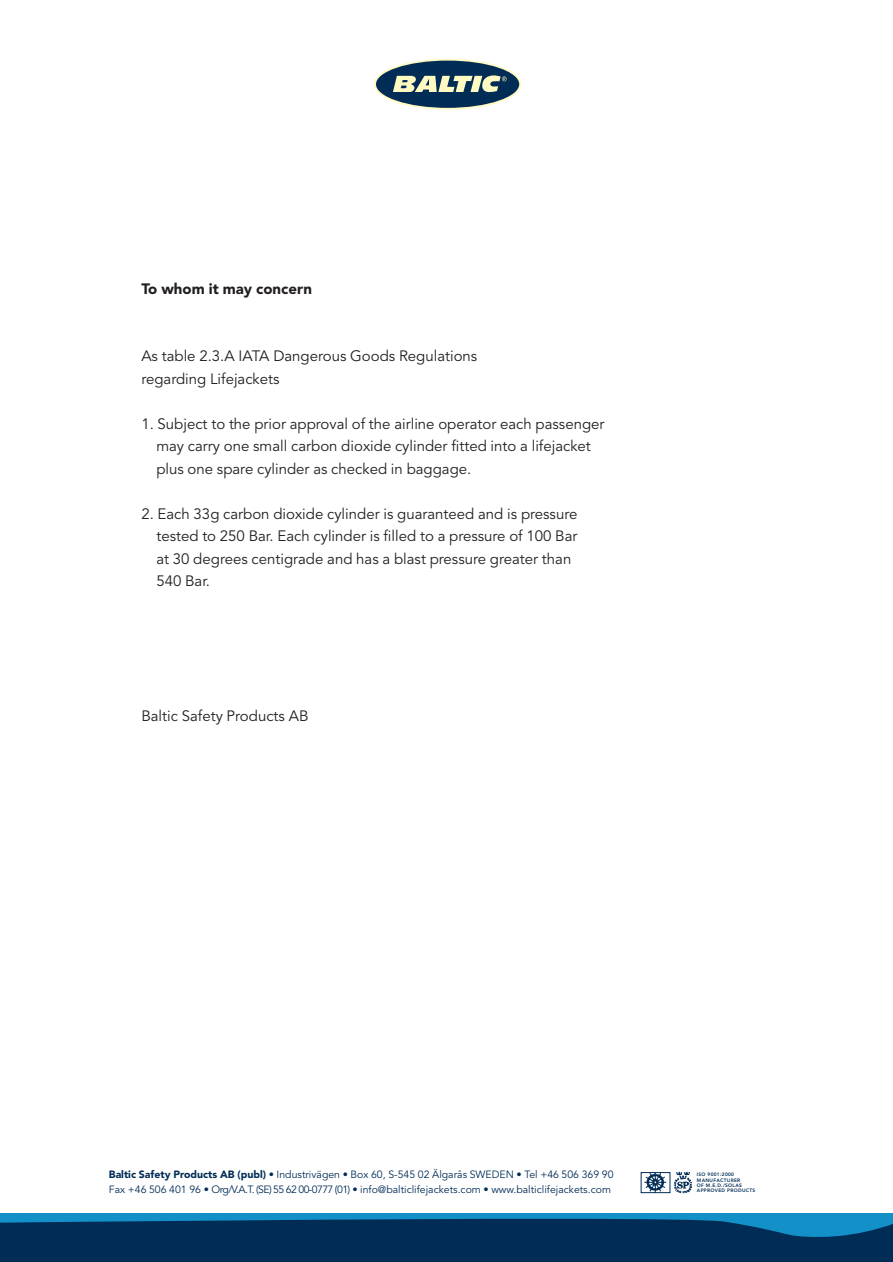
<style>
.page{position:relative;width:893px;height:1262px;background:#fff}
.page>*{position:absolute;margin:0;border:0;box-sizing:border-box;transform-origin:0 0}
.t1{font:15px/22.5px "Avenir";color:#231f20}
.t2{font:900 15px "Avenir";color:#231f20}
.t3{font:10.5px/15px "Avenir";color:#002c56}
.t4{font:800 4.8px/6.4px "Avenir";letter-spacing:.06em;color:#002c56}
.s1{font-weight:900}
</style>
<div class="page">
<div style="left:374px;top:59px;width:147px;height:51px;background:#002c56;border:2px solid #fffac1;border-radius:50%"></div>
<svg style="left:393px;top:75px;width:113px;height:17px"></svg>
<div style="left:0;top:1213px;width:892px;height:48px;background:#002c56"></div>
<svg style="left:0;top:1213px;width:892px;height:23px"></svg>
<img style="left:674px;top:1171px;width:18px;height:22px">
<img style="left:644px;top:1174px;width:23px;height:16px">
<div style="left:641px;top:1172px;width:29px;height:20px;border:1px solid #002c56"></div>
<p class="t2" style="left:141px;top:282px;width:172px">To whom it may concern</p>
<p class="t1" style="left:141px;top:346px;width:337px">As table 2.3.A IATA Dangerous Goods Regulations regarding Lifejackets</p>
<p class="t1" style="left:156px;top:414px;width:449px;text-indent:-15px">1. Subject to the prior approval of the airline operator each passenger may carry one small carbon dioxide cylinder fitted into a lifejacket plus one spare cylinder as checked in baggage.</p>
<p class="t1" style="left:156px;top:504px;width:422px;text-indent:-15px">2. Each 33g carbon dioxide cylinder is guaranteed and is pressure tested to 250 Bar. Each cylinder is filled to a pressure of 100 Bar at 30 degrees centigrade and has a blast pressure greater than 540 Bar.</p>
<p class="t1" style="left:141px;top:706px;width:169px">Baltic Safety Products AB</p>
<p class="t3" style="left:109px;top:1168px;width:506px"><span class="s1">Baltic Safety Products AB (publ)</span> • Industrivägen • Box 60, S-545 02 Älgarås SWEDEN • Tel +46 506 369 90<br>Fax +46 506 401 96 • Org/V.A.T. (SE) 55 62 00-0777 (01) • info@balticlifejackets.com • www.balticlifejackets.com</p>
<p class="t4" style="left:697px;top:1171px;width:45px">ISO 9001:2000<br>MANUFACTURER</p>
<p class="t4" style="left:697px;top:1183px;width:60px;line-height:5.1px">OF M.E.D./SOLAS<br>APPROVED PRODUCTS</p>
</div>
